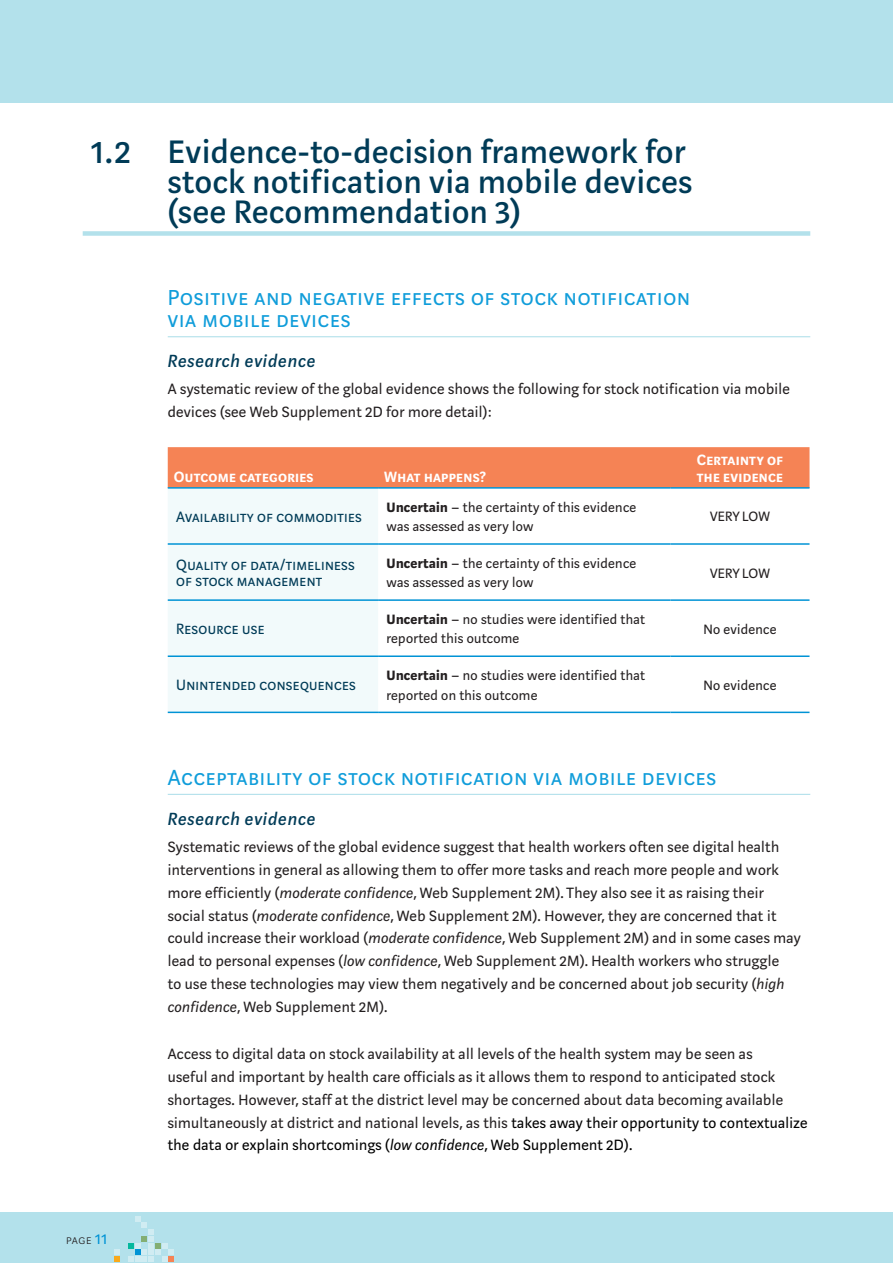
<style>
.page{position:relative;width:893px;height:1263px;background:#fff}
.page>*{position:absolute;margin:0;border:0;box-sizing:border-box;transform-origin:0 0}
.Numbered_A_Head_blue{font:500 36px/30px "Marat Sans";letter-spacing:.02em;color:#003b57}
.B_Head{font:24px/22.5px "Marat Sans Regular Small Caps";letter-spacing:.04em;color:#109dda}
.C_Head{font:italic 500 19.5px "Marat Sans";letter-spacing:.05em;color:#003b57}
.BODY_Text_Main_Part{font:16.5px/23px "Marat Sans";letter-spacing:.02em;color:#231f20}
.Table_first_column{font:16.5px/16.5px "Marat Sans Regular Small Caps";letter-spacing:.02em;color:#003b57}
.Table_head{font:16.5px/16.5px "Marat Sans Demibold Small Caps";letter-spacing:.02em;color:#fff}
.Table_body{font:15px/19.5px "Marat Sans";letter-spacing:.02em;color:#231f20}
.t1{font:13.5px "Marat Sans Extralight Small Caps";color:#231f20}
.s1{font-weight:700}
.s2{font-family:"Marat Sans";font-size:16.5px;color:#0093d5}
.s3{font-style:italic}
.s4{color:#000}
.s5{font-style:italic;color:#000}
</style>
<div class="page">
<div style="left:0;top:1212px;width:893px;height:51px;background:#b3e1eb"></div>
<div style="left:0;top:0;width:893px;height:102px;background:#b3e1eb"></div>
<svg style="left:114px;top:1216px;width:60px;height:46px"></svg>
<div style="left:83px;top:231px;width:727px;height:5px;background:#b3e1eb"></div>
<hr style="left:168px;top:336px;width:642px;height:1px;background:#b3e1eb">
<hr style="left:168px;top:794px;width:642px;height:1px;background:#b3e1eb">
<div style="left:168px;top:447px;width:641px;height:40px;background:#f58355"></div>
<div style="left:168px;top:489px;width:210px;height:223px;background:#f2fafb"></div>
<hr style="left:168px;top:543px;width:210px;height:2px;background:#0093d5">
<hr style="left:168px;top:599px;width:210px;height:2px;background:#0093d5">
<hr style="left:168px;top:655px;width:210px;height:2px;background:#0093d5">
<hr style="left:168px;top:712px;width:210px;height:1px;background:#0093d5">
<hr style="left:378px;top:543px;width:292px;height:2px;background:#0093d5">
<hr style="left:378px;top:599px;width:292px;height:2px;background:#0093d5">
<hr style="left:378px;top:655px;width:292px;height:2px;background:#0093d5">
<hr style="left:378px;top:712px;width:292px;height:1px;background:#0093d5">
<hr style="left:670px;top:543px;width:139px;height:2px;background:#0093d5">
<hr style="left:670px;top:599px;width:139px;height:2px;background:#0093d5">
<hr style="left:670px;top:655px;width:139px;height:2px;background:#0093d5">
<hr style="left:670px;top:712px;width:139px;height:1px;background:#0093d5">
<hr style="left:168px;top:487px;width:210px;height:2px;background:#0093d5">
<hr style="left:378px;top:487px;width:292px;height:2px;background:#0093d5">
<hr style="left:670px;top:487px;width:139px;height:2px;background:#0093d5">
<p class="Numbered_A_Head_blue" style="left:168px;top:137px;width:526px;text-indent:-77px">1.2 Evidence-to-decision framework for stock notification via mobile devices (see Recommendation 3)</p>
<p class="B_Head" style="left:168px;top:286px;width:524px">Positive and negative effects of stock notification via mobile devices</p>
<p class="C_Head" style="left:168px;top:351px;width:149px">Research evidence</p>
<p class="BODY_Text_Main_Part" style="left:168px;top:378px;width:624px">A systematic review of the global evidence shows the following for stock notification via mobile devices (see Web Supplement 2D for more detail):</p>
<p class="Table_head" style="left:174px;top:469px;width:141px">Outcome categories</p>
<p class="Table_head" style="left:384px;top:469px;width:103px">What happens?</p>
<p class="Table_head" style="left:697px;top:452px;width:88px">Certainty of the evidence</p>
<p class="Table_first_column" style="left:176px;top:509px;width:187px">Availability of commodities</p>
<p class="Table_body" style="left:387px;top:497px;width:251px"><span class="s1">Uncertain</span> – the certainty of this evidence was assessed as very low</p>
<p class="Table_body" style="left:710px;top:507px;width:61px">VERY LOW</p>
<p class="Table_first_column" style="left:176px;top:557px;width:180px">Quality of data/timeliness of stock management</p>
<p class="Table_body" style="left:387px;top:554px;width:251px"><span class="s1">Uncertain</span> – the certainty of this evidence was assessed as very low</p>
<p class="Table_body" style="left:710px;top:563px;width:61px">VERY LOW</p>
<p class="Table_first_column" style="left:176px;top:621px;width:90px">Resource use</p>
<p class="Table_body" style="left:387px;top:610px;width:260px"><span class="s1">Uncertain</span> – no studies were identified that reported this outcome</p>
<p class="Table_body" style="left:703px;top:619px;width:75px">No evidence</p>
<p class="Table_first_column" style="left:176px;top:677px;width:181px">Unintended consequences</p>
<p class="Table_body" style="left:387px;top:666px;width:260px"><span class="s1">Uncertain</span> – no studies were identified that reported on this outcome</p>
<p class="Table_body" style="left:703px;top:676px;width:75px">No evidence</p>
<p class="t1" style="left:66px;top:1232px;width:43px">page <span class="s2">11</span></p>
<p class="B_Head" style="left:168px;top:766px;width:550px">Acceptability of stock notification via mobile devices</p>
<p class="C_Head" style="left:168px;top:808px;width:149px">Research evidence</p>
<p class="BODY_Text_Main_Part" style="left:168px;top:835px;width:635px">Systematic reviews of the global evidence suggest that health workers often see digital health interventions in general as allowing them to offer more tasks and reach more people and work more efficiently (<span class="s3">moderate confidence</span>, Web Supplement 2M). They also see it as raising their social status (<span class="s3">moderate confidence</span>, Web Supplement 2M). However, they are concerned that it could increase their workload (<span class="s3">moderate confidence</span>, Web Supplement 2M) and in some cases may lead to personal expenses (<span class="s3">low confidence</span>, Web Supplement 2M). Health workers who struggle<br>to use these technologies may view them negatively and be concerned about job security (<span class="s3">high confidence</span>, Web Supplement 2M).</p>
<p class="BODY_Text_Main_Part" style="left:168px;top:1042px;width:641px">Access to digital data on stock availability at all levels of the health system may be seen as<br>useful and important by health care officials as it allows them to respond to anticipated stock shortages. However, staff at the district level may be concerned about data becoming available simultaneously at district and national levels, as this <span class="s4">takes away their opportunity to contextualize the data or explain shortcomings (</span><span class="s5">low confidence</span><span class="s4">, Web Supplement 2D).</span></p>
</div>
